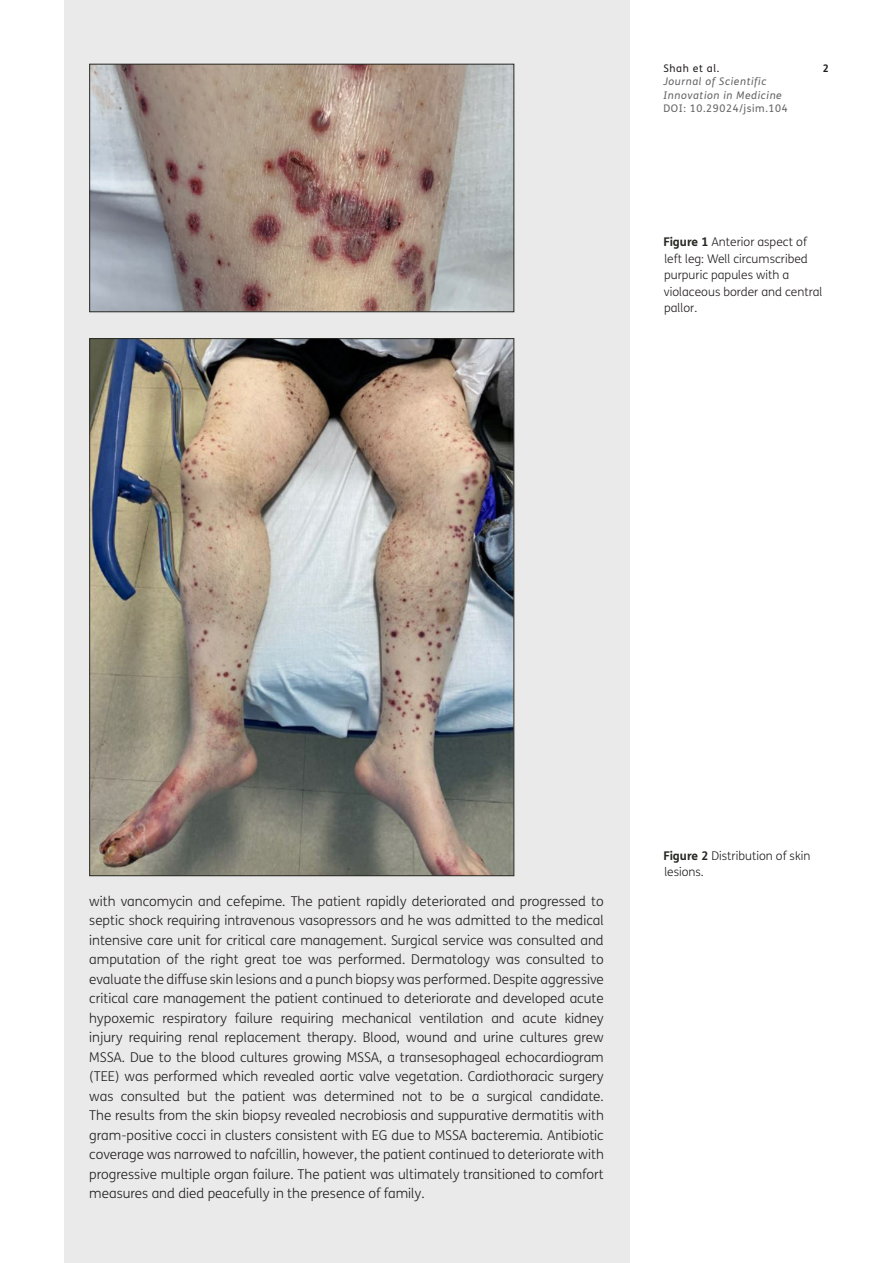
<style>
.page{position:relative;width:893px;height:1263px;background:#fff}
.page>*{position:absolute;margin:0;border:0;box-sizing:border-box;transform-origin:0 0}
.Abstract_Copy{font:300 13.5px/19.5px "FS Me";color:#231f20;text-align:justify}
.Figure_copy{font:300 12px/16.5px "FS Me";color:#231f20}
.t1{font:italic 10.5px/13.5px "FS Me";letter-spacing:.06em;color:#636366}
.t2{font:10.5px "FS Me";letter-spacing:.06em;color:#636366}
.t3{font:10.5px "FS Me";letter-spacing:.06em;color:#231f20}
.t4{font:700 10.5px "FS Me";color:#231f20}
.s1{font-weight:700;color:#272822}
</style>
<div class="page">
<div style="left:64px;top:0;width:565px;height:1263px;background:#e9eae9"></div>
<img style="left:91px;top:66px;width:421px;height:244px">
<div style="left:89px;top:64px;width:425px;height:248px;border:1px solid #272822"></div>
<img style="left:91px;top:340px;width:421px;height:534px">
<p class="t3" style="left:663px;top:62px;width:57px">Shah et al.</p>
<p class="t4" style="left:823px;top:61px;width:8px">2</p>
<p class="t1" style="left:663px;top:75px;width:120px">Journal of Scientific<br>Innovation in Medicine</p>
<p class="t2" style="left:663px;top:102px;width:126px">DOI: 10.29024/jsim.104</p>
<p class="Figure_copy" style="left:663px;top:234px;width:160px"><span class="s1">Figure 1</span> Anterior aspect of left leg: Well circumscribed purpuric papules with a violaceous border and central pallor.</p>
<p class="Abstract_Copy" style="left:89px;top:891px;width:516px">with vancomycin and cefepime. The patient rapidly deteriorated and progressed to septic shock requiring intravenous vasopressors and he was admitted to the medical intensive care unit for critical care management. Surgical service was consulted and amputation of the right great toe was performed. Dermatology was consulted to evaluate the diffuse skin lesions and a punch biopsy was performed. Despite aggressive critical care management the patient continued to deteriorate and developed acute hypoxemic respiratory failure requiring mechanical ventilation and acute kidney injury requiring renal replacement therapy. Blood, wound and urine cultures grew MSSA. Due to the blood cultures growing MSSA, a transesophageal echocardiogram (TEE) was performed which revealed aortic valve vegetation. Cardiothoracic surgery was consulted but the patient was determined not to be a surgical candidate.<br>The results from the skin biopsy revealed necrobiosis and suppurative dermatitis with gram-positive cocci in clusters consistent with EG due to MSSA bacteremia. Antibiotic coverage was narrowed to nafcillin, however, the patient continued to deteriorate with progressive multiple organ failure. The patient was ultimately transitioned to comfort measures and died peacefully in the presence of family.</p>
<p class="Figure_copy" style="left:663px;top:847px;width:148px"><span class="s1">Figure 2</span> Distribution of skin lesions.</p>
</div>
